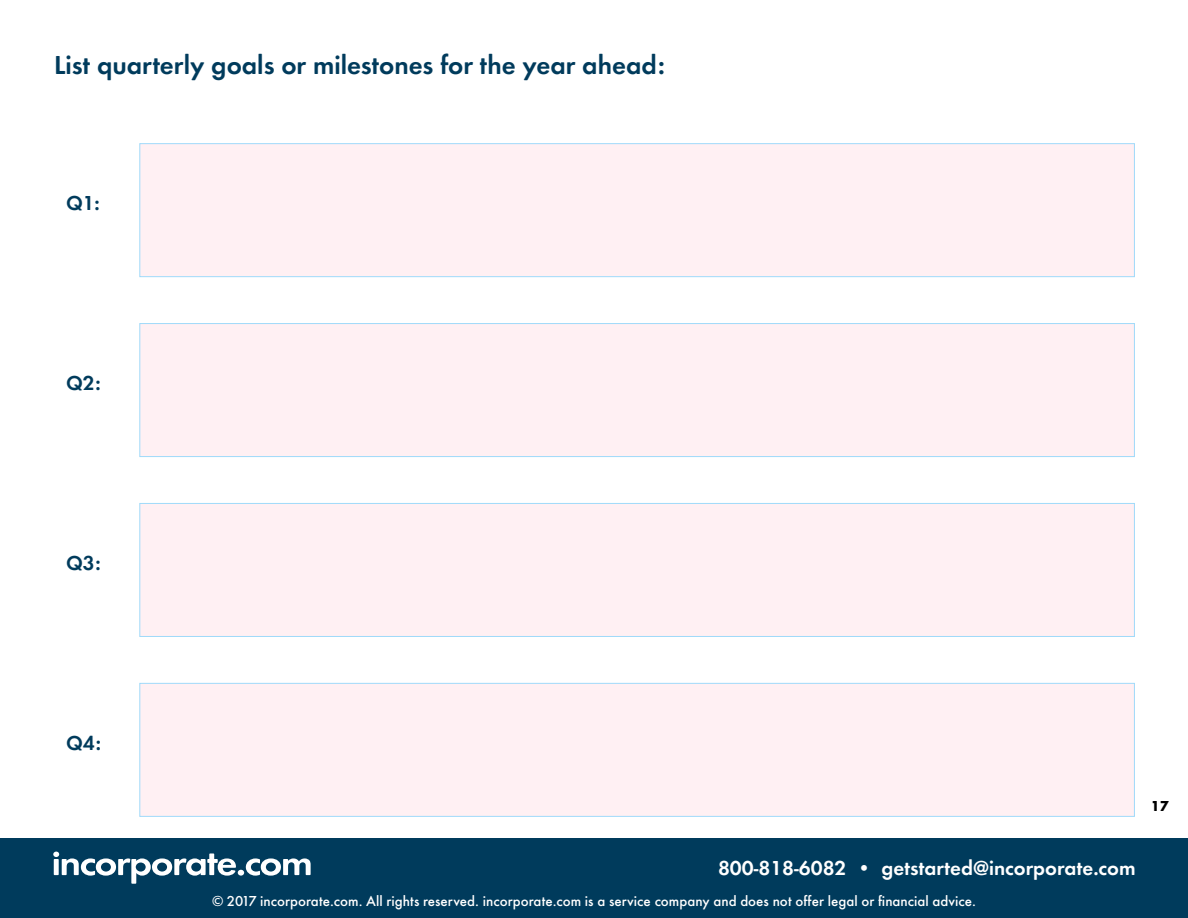
<style>
.page{position:relative;width:1188px;height:918px;background:#fff}
.page>*{position:absolute;margin:0;border:0;box-sizing:border-box;transform-origin:0 0}
.t1{font:600 27px "Futura Round";color:#003b5c}
.t2{font:600 21px "Futura Round";color:#fff}
.t3{font:600 21px "Futura Round";color:#003b5c}
.t4{font:500 15px "Futura Round";color:#fff}
.t5{font:700 15px "Futura Round";color:#000}
</style>
<div class="page">
<div style="left:0;top:838px;width:1188px;height:80px;background:#003b5c"></div>
<svg style="left:53px;top:852px;width:258px;height:32px"></svg>
<div style="left:139px;top:143px;width:996px;height:134px;background:#fff0f3;border:1px solid #a0dafa"></div>
<div style="left:139px;top:323px;width:996px;height:134px;background:#fff0f3;border:1px solid #a0dafa"></div>
<div style="left:139px;top:503px;width:996px;height:134px;background:#fff0f3;border:1px solid #a0dafa"></div>
<div style="left:139px;top:683px;width:996px;height:134px;background:#fff0f3;border:1px solid #a0dafa"></div>
<h1 class="t1" style="left:54px;top:45px;width:612px">List quarterly goals or milestones for the year ahead:</h1>
<h2 class="t3" style="left:66px;top:187px;width:35px">Q1:</h2>
<h2 class="t3" style="left:66px;top:367px;width:36px">Q2:</h2>
<h2 class="t3" style="left:66px;top:547px;width:36px">Q3:</h2>
<h2 class="t3" style="left:66px;top:727px;width:37px">Q4:</h2>
<p class="t5" style="left:1151px;top:795px;width:19px">17</p>
<h2 class="t2" style="left:718px;top:852px;width:419px">800-818-6082 • getstarted@incorporate.com</h2>
<p class="t4" style="left:212px;top:890px;width:765px">© 2017 incorporate.com. All rights reserved. incorporate.com is a service company and does not offer legal or financial advice.</p>
</div>
